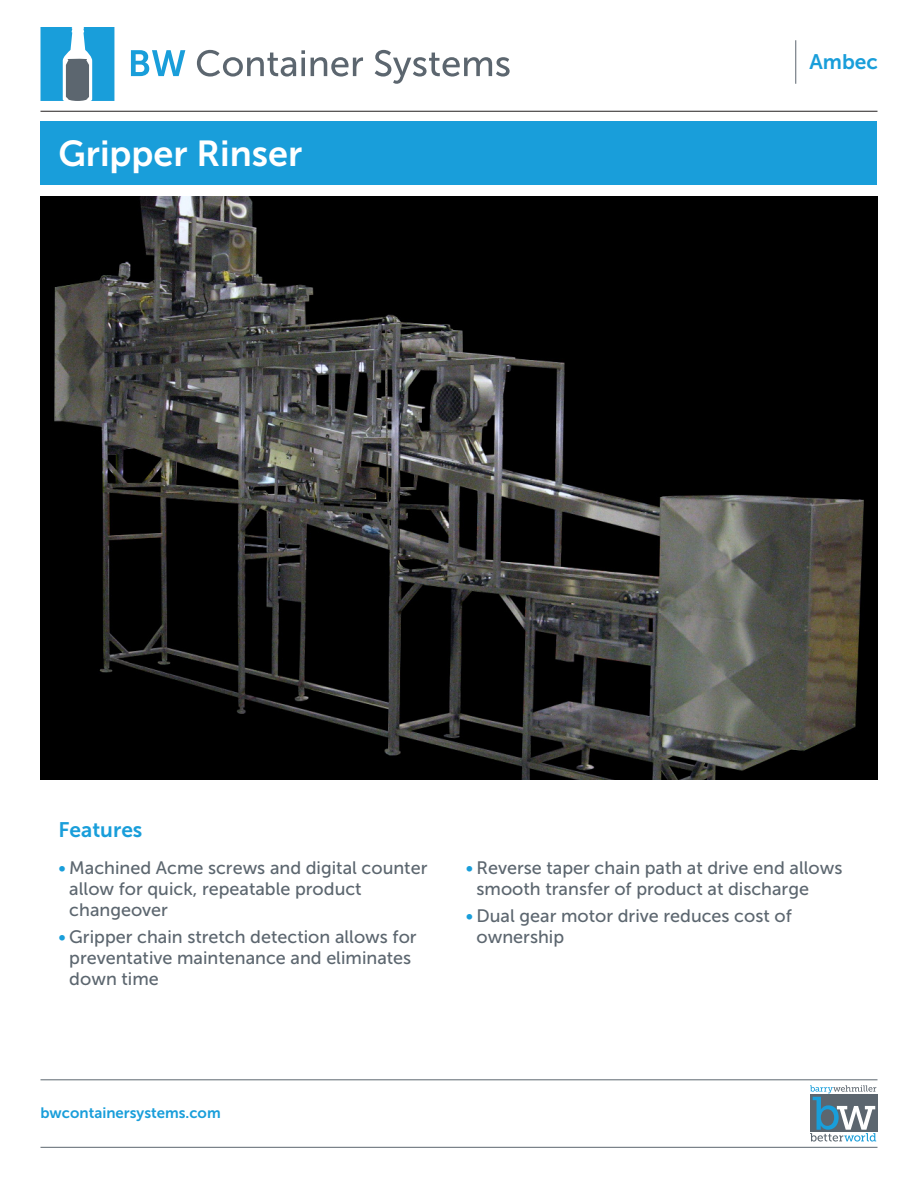
<style>
.page{position:relative;width:918px;height:1188px;background:#fff}
.page>*{position:absolute;margin:0;border:0;box-sizing:border-box;transform-origin:0 0}
.Page_1_Big_Header{font:36px "Museo Sans 700";color:#fff}
.Standing_Head{font:21px "Museo Sans 700";color:#199eda}
.t1{font:18px/21px "Museo Sans 500";color:#5c666f}
.Footer__Website{font:15px "Museo Sans 700";color:#199eda}
.s1{color:#199eda}
</style>
<div class="page">
<div style="left:40px;top:122px;width:838px;height:63px;background:#199eda"></div>
<hr style="left:40px;top:1147px;width:838px;height:1px;background:#5c666f">
<hr style="left:40px;top:1080px;width:838px;height:1px;background:#5c666f">
<hr style="left:40px;top:111px;width:838px;height:1px;background:#231f20">
<svg style="left:41px;top:27px;width:73px;height:74px;background:#46a2cc"></svg>
<svg style="left:131px;top:50px;width:54px;height:26px"></svg>
<svg style="left:197px;top:50px;width:108px;height:27px"></svg>
<svg style="left:301px;top:58px;width:4px;height:18px"></svg>
<svg style="left:311px;top:57px;width:52px;height:20px"></svg>
<svg style="left:375px;top:50px;width:135px;height:34px"></svg>
<div style="left:810px;top:1094px;width:68px;height:38px;background:#5c666f"></div>
<svg style="left:810px;top:1085px;width:66px;height:57px"></svg>
<hr style="left:795px;top:40px;width:1px;height:44px;background:#5c666f">
<img style="left:40px;top:197px;width:838px;height:582px">
<p class="Page_1_Big_Header" style="left:59px;top:133px;width:245px">Gripper Rinser</p>
<p class="Standing_Head" style="left:809px;top:50px;width:70px">Ambec</p>
<p class="Standing_Head" style="left:58px;top:819px;width:85px">Features</p>
<p class="t1" style="left:69px;top:857px;width:360px;text-indent:-11px"><span class="s1">•</span> Machined Acme screws and digital counter allow for quick, repeatable product changeover</p>
<p class="t1" style="left:69px;top:927px;width:349px;text-indent:-11px"><span class="s1">•</span> Gripper chain stretch detection allows for preventative maintenance and eliminates down time</p>
<p class="t1" style="left:477px;top:857px;width:367px;text-indent:-11px"><span class="s1">•</span> Reverse taper chain path at drive end allows smooth transfer of product at discharge</p>
<p class="t1" style="left:477px;top:906px;width:317px;text-indent:-11px"><span class="s1">•</span> Dual gear motor drive reduces cost of ownership</p>
<p class="Footer__Website" style="left:40px;top:1105px;width:182px">bwcontainersystems.com</p>
</div>
